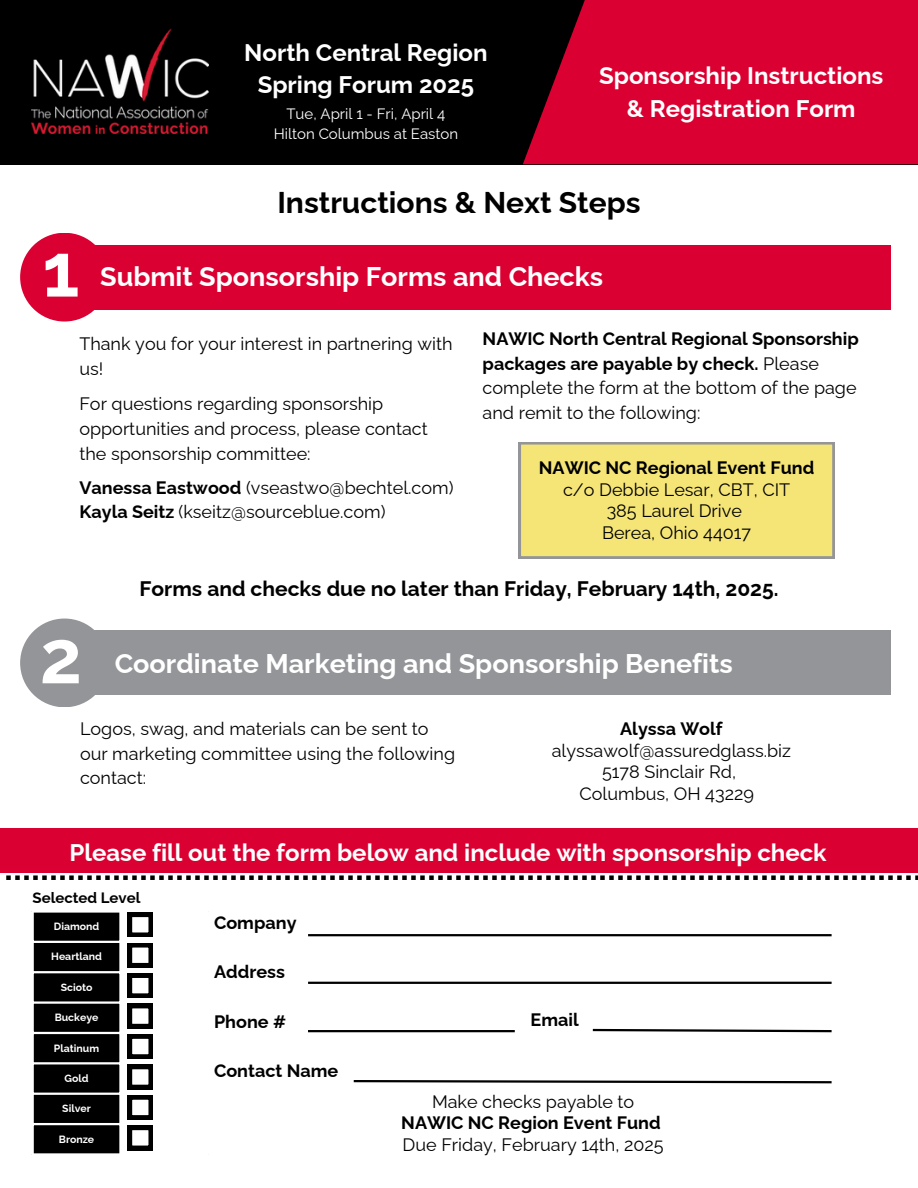
<style>
.page{position:relative;width:918px;height:1188px;background:#fff}
.page>*{position:absolute;margin:0;border:0;box-sizing:border-box;transform-origin:0 0}
.t1{font:700 75px "Raleway";color:#fff}
.t2{font:700 30px "Raleway";color:#000}
.t3{font:700 27px "Raleway";color:#fff}
.t4{font:700 24px/32.7px "Raleway";color:#fff;text-align:center}
.t5{font:700 21px "Raleway";color:#000}
.t6{font:18px/21.3px "Raleway";color:#000}
.t7{font:700 18px "Raleway";color:#000}
.t8{font:15px "Raleway";color:#fff}
.t9{font:700 15px "Raleway";color:#000}
.t10{font:700 10.5px "Raleway";color:#fff}
.s1{font-weight:700}
</style>
<div class="page">
<div style="left:0;top:0;width:918px;height:164px;background:#000"></div>
<div style="left:523px;top:0;width:395px;height:164px;background:#db0032"></div>
<img style="left:32px;top:29px;width:177px;height:105px">
<div style="left:0;top:828px;width:918px;height:45px;background:#db0032"></div>
<div style="left:34px;top:913px;width:85px;height:240px;background:#000"></div>
<hr style="left:32px;top:941px;width:177px;height:2px;background:#fff">
<hr style="left:32px;top:971px;width:177px;height:2px;background:#fff">
<hr style="left:32px;top:1001px;width:177px;height:3px;background:#fff">
<hr style="left:32px;top:1032px;width:177px;height:2px;background:#fff">
<hr style="left:32px;top:1062px;width:177px;height:2px;background:#fff">
<hr style="left:32px;top:1093px;width:177px;height:2px;background:#fff">
<hr style="left:32px;top:1123px;width:177px;height:2px;background:#fff">
<hr style="left:308px;top:934px;width:524px;height:2px;background:#000">
<hr style="left:308px;top:982px;width:524px;height:2px;background:#000">
<hr style="left:308px;top:1030px;width:207px;height:2px;background:#000">
<svg style="left:353px;top:1080px;width:479px;height:4px"></svg>
<svg style="left:592px;top:1028px;width:240px;height:5px"></svg>
<div style="left:128px;top:913px;width:25px;height:24px;background:#000"></div>
<svg style="left:132px;top:917px;width:17px;height:16px"></svg>
<svg style="left:6px;top:875px;width:912px;height:5px"></svg>
<div style="left:128px;top:943px;width:25px;height:24px;background:#000"></div>
<svg style="left:132px;top:947px;width:17px;height:16px"></svg>
<div style="left:128px;top:973px;width:25px;height:25px;background:#000"></div>
<svg style="left:132px;top:978px;width:17px;height:16px"></svg>
<div style="left:128px;top:1004px;width:25px;height:24px;background:#000"></div>
<svg style="left:132px;top:1008px;width:17px;height:16px"></svg>
<div style="left:128px;top:1034px;width:25px;height:25px;background:#000"></div>
<svg style="left:132px;top:1038px;width:17px;height:17px"></svg>
<div style="left:128px;top:1065px;width:25px;height:24px;background:#000"></div>
<svg style="left:132px;top:1069px;width:17px;height:16px"></svg>
<div style="left:128px;top:1095px;width:25px;height:25px;background:#000"></div>
<svg style="left:132px;top:1099px;width:17px;height:17px"></svg>
<div style="left:128px;top:1126px;width:25px;height:24px;background:#000"></div>
<svg style="left:132px;top:1130px;width:17px;height:16px"></svg>
<div style="left:56px;top:245px;width:835px;height:65px;background:#db0032"></div>
<div style="left:20px;top:233px;width:89px;height:89px;background:#db0032;border-radius:50%"></div>
<div style="left:56px;top:631px;width:835px;height:64px;background:#939598"></div>
<div style="left:20px;top:619px;width:89px;height:88px;background:#939598;border-radius:50%"></div>
<svg style="left:519px;top:442px;width:315px;height:116px"></svg>
<p class="t4" style="left:244px;top:36px;width:245px">North Central Region<br>Spring Forum 2025</p>
<h2 class="t8" style="left:287px;top:104px;width:160px">Tue, April 1 - Fri, April 4</h2>
<h6 class="t8" style="left:274px;top:125px;width:186px">Hilton Columbus at Easton</h6>
<h6 class="t4" style="left:599px;top:59px;width:286px">Sponsorship Instructions &amp; Registration Form</h6>
<p class="t2" style="left:277px;top:185px;width:365px">Instructions &amp; Next Steps</p>
<h5 class="t1" style="left:42px;top:226px;width:39px">1</h5>
<p class="t3" style="left:100px;top:261px;width:505px">Submit Sponsorship Forms and Checks</p>
<p class="t6" style="left:483px;top:326px;width:378px;line-height:24.8px"><span class="s1">NAWIC North Central Regional Sponsorship packages are payable by check.</span> Please complete the form at the bottom of the page and remit to the following:</p>
<h5 class="t6" style="left:79px;top:331px;width:375px;line-height:25px">Thank you for your interest in partnering with us!</h5>
<h5 class="t6" style="left:79px;top:391px;width:350px;line-height:25px">For questions regarding sponsorship opportunities and process, please contact the sponsorship committee:</h5>
<h5 class="t6" style="left:79px;top:475px;width:376px;line-height:24.8px"><span class="s1">Vanessa Eastwood</span> (vseastwo@bechtel.com)<br><span class="s1">Kayla Seitz</span> (kseitz@sourceblue.com)</h5>
<p class="t6" style="left:539px;top:457px;width:277px;text-align:center"><span class="s1">NAWIC NC Regional Event Fund </span>c/o Debbie Lesar, CBT, CIT<br>385 Laurel Drive<br>Berea, Ohio 44017</p>
<h6 class="t1" style="left:40px;top:613px;width:44px">2</h6>
<p class="t5" style="left:140px;top:576px;width:640px">Forms and checks due no later than Friday, February 14th, 2025.</p>
<h5 class="t3" style="left:115px;top:648px;width:620px">Coordinate Marketing and Sponsorship Benefits</h5>
<p class="t6" style="left:80px;top:716px;width:377px;line-height:24.8px">Logos, swag, and materials can be sent to our marketing committee using the following contact:</p>
<p class="t6" style="left:552px;top:718px;width:241px;text-align:center"><span class="s1">Alyssa Wolf </span>alyssawolf@assuredglass.biz<br>5178 Sinclair Rd,<br>Columbus, OH 43229</p>
<p class="t4" style="left:69px;top:836px;width:759px">Please fill out the form below and include with sponsorship check</p>
<h3 class="t9" style="left:33px;top:889px;width:110px">Selected Level</h3>
<h3 class="t10" style="left:54px;top:920px;width:47px">Diamond</h3>
<p class="t10" style="left:51px;top:951px;width:52px">Heartland</p>
<p class="t10" style="left:61px;top:981px;width:33px">Scioto</p>
<h3 class="t10" style="left:55px;top:1011px;width:45px">Buckeye</h3>
<h1 class="t10" style="left:54px;top:1042px;width:47px">Platinum</h1>
<p class="t10" style="left:65px;top:1072px;width:26px">Gold</p>
<h2 class="t10" style="left:62px;top:1102px;width:30px">Silver</h2>
<h6 class="t10" style="left:59px;top:1133px;width:37px">Bronze</h6>
<h6 class="t7" style="left:214px;top:912px;width:84px">Company</h6>
<h6 class="t7" style="left:214px;top:961px;width:72px">Address</h6>
<h6 class="t7" style="left:214px;top:1011px;width:73px">Phone #</h6>
<h6 class="t7" style="left:214px;top:1060px;width:126px">Contact Name</h6>
<h4 class="t7" style="left:531px;top:1009px;width:50px">Email</h4>
<p class="t6" style="left:401px;top:1091px;width:264px;text-align:center">Make checks payable to<br><span class="s1">NAWIC NC Region Event Fund<br></span>Due Friday, February 14th, 2025</p>
</div>
